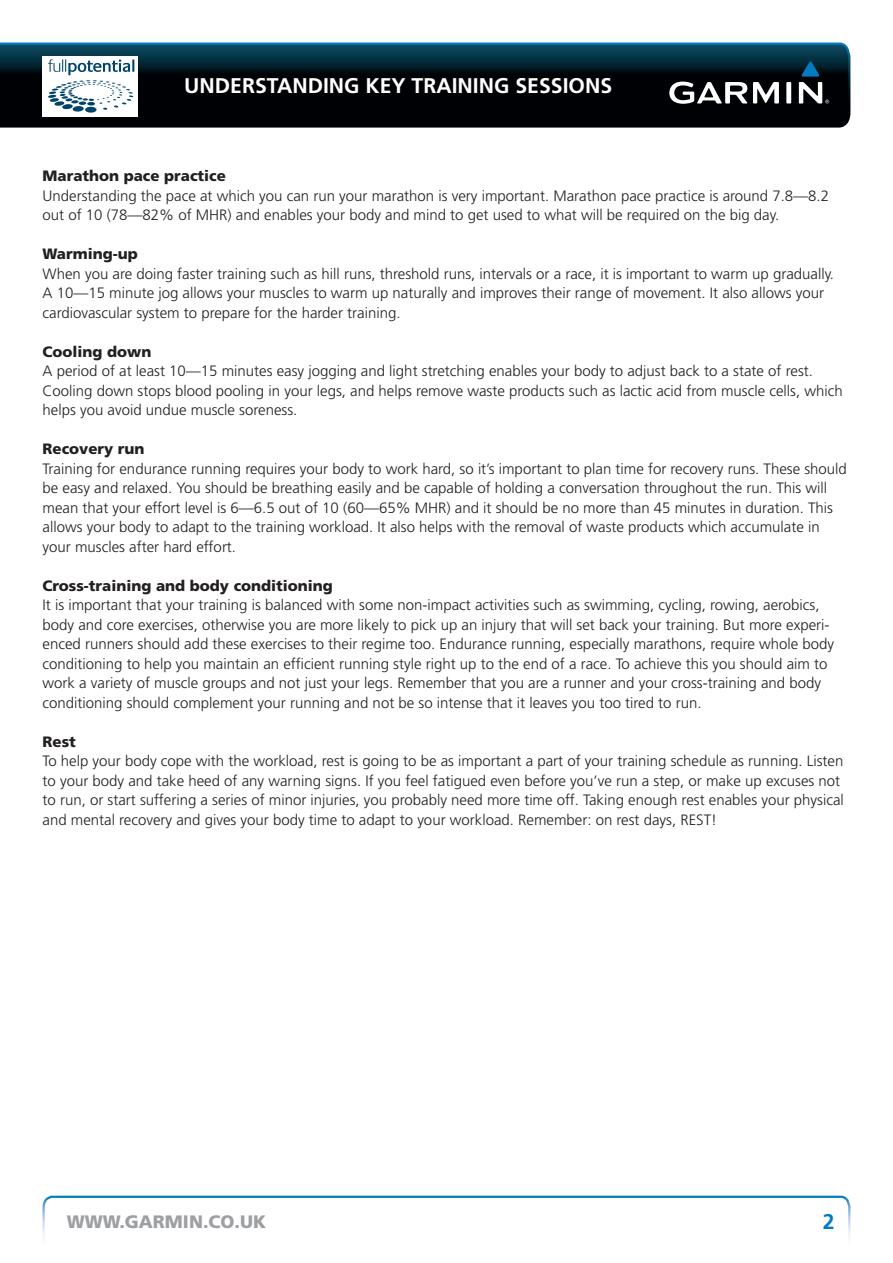
<style>
.page{position:relative;width:893px;height:1263px;background:#fff}
.page>*{position:absolute;margin:0;border:0;box-sizing:border-box;transform-origin:0 0}
.t1{font:700 21.3px "Frutiger LT Std";color:#fff}
.t2{font:700 21.3px "Frutiger LT Std";color:#007cc2}
.t3{font:900 18px "Frutiger LT Std";color:#9d9fa2}
.t4{font:300 15px/19.5px "Frutiger LT Std";color:#231f20}
.t5{font:900 15px "Frutiger LT Std";color:#231f20}
</style>
<div class="page">
<svg style="left:0;top:42px;width:851px;height:86px;background:#0c1e27"></svg>
<svg style="left:42px;top:1195px;width:809px;height:44px"></svg>
<div style="left:43px;top:56px;width:95px;height:60px;background:#fff"></div>
<svg style="left:48px;top:59px;width:86px;height:54px"></svg>
<h1 class="t1" style="left:184px;top:73px;width:429px">UNDERSTANDING KEY TRAINING SESSIONS</h1>
<p class="t5" style="left:43px;top:167px;width:185px">Marathon pace practice</p>
<p class="t4" style="left:43px;top:186px;width:788px">Understanding the pace at which you can run your marathon is very important. Marathon pace practice is around 7.8—8.2 out of 10 (78—82% of MHR) and enables your body and mind to get used to what will be required on the big day.</p>
<p class="t5" style="left:43px;top:245px;width:97px">Warming-up</p>
<p class="t4" style="left:43px;top:264px;width:793px">When you are doing faster training such as hill runs, threshold runs, intervals or a race, it is important to warm up gradually.<br>A 10—15 minute jog allows your muscles to warm up naturally and improves their range of movement. It also allows your cardiovascular system to prepare for the harder training.</p>
<p class="t5" style="left:43px;top:343px;width:110px">Cooling down</p>
<p class="t4" style="left:43px;top:362px;width:802px">A period of at least 10—15 minutes easy jogging and light stretching enables your body to adjust back to a state of rest.<br>Cooling down stops blood pooling in your legs, and helps remove waste products such as lactic acid from muscle cells, which helps you avoid undue muscle soreness.</p>
<p class="t5" style="left:43px;top:440px;width:104px">Recovery run</p>
<p class="t4" style="left:43px;top:459px;width:806px">Training for endurance running requires your body to work hard, so it’s important to plan time for recovery runs. These should be easy and relaxed. You should be breathing easily and be capable of holding a conversation throughout the run. This will mean that your effort level is 6—6.5 out of 10 (60—65% MHR) and it should be no more than 45 minutes in duration. This allows your body to adapt to the training workload. It also helps with the removal of waste products which accumulate in your muscles after hard effort.</p>
<p class="t5" style="left:43px;top:577px;width:292px">Cross-training and body conditioning</p>
<p class="t4" style="left:43px;top:596px;width:793px">It is important that your training is balanced with some non-impact activities such as swimming, cycling, rowing, aerobics, body and core exercises, otherwise you are more likely to pick up an injury that will set back your training. But more experi&shy;enced runners should add these exercises to their regime too. Endurance running, especially marathons, require whole body conditioning to help you maintain an efficient running style right up to the end of a race. To achieve this you should aim to work a variety of muscle groups and not just your legs. Remember that you are a runner and your cross-training and body conditioning should complement your running and not be so intense that it leaves you too tired to run.</p>
<p class="t5" style="left:43px;top:733px;width:35px">Rest</p>
<p class="t4" style="left:43px;top:752px;width:803px">To help your body cope with the workload, rest is going to be as important a part of your training schedule as running. Listen to your body and take heed of any warning signs. If you feel fatigued even before you’ve run a step, or make up excuses not to run, or start suffering a series of minor injuries, you probably need more time off. Taking enough rest enables your physical and mental recovery and gives your body time to adapt to your workload. Remember: on rest days, REST!</p>
<p class="t3" style="left:67px;top:1210px;width:201px">WWW.GARMIN.CO.UK</p>
<h1 class="t2" style="left:823px;top:1209px;width:13px">2</h1>
</div>
